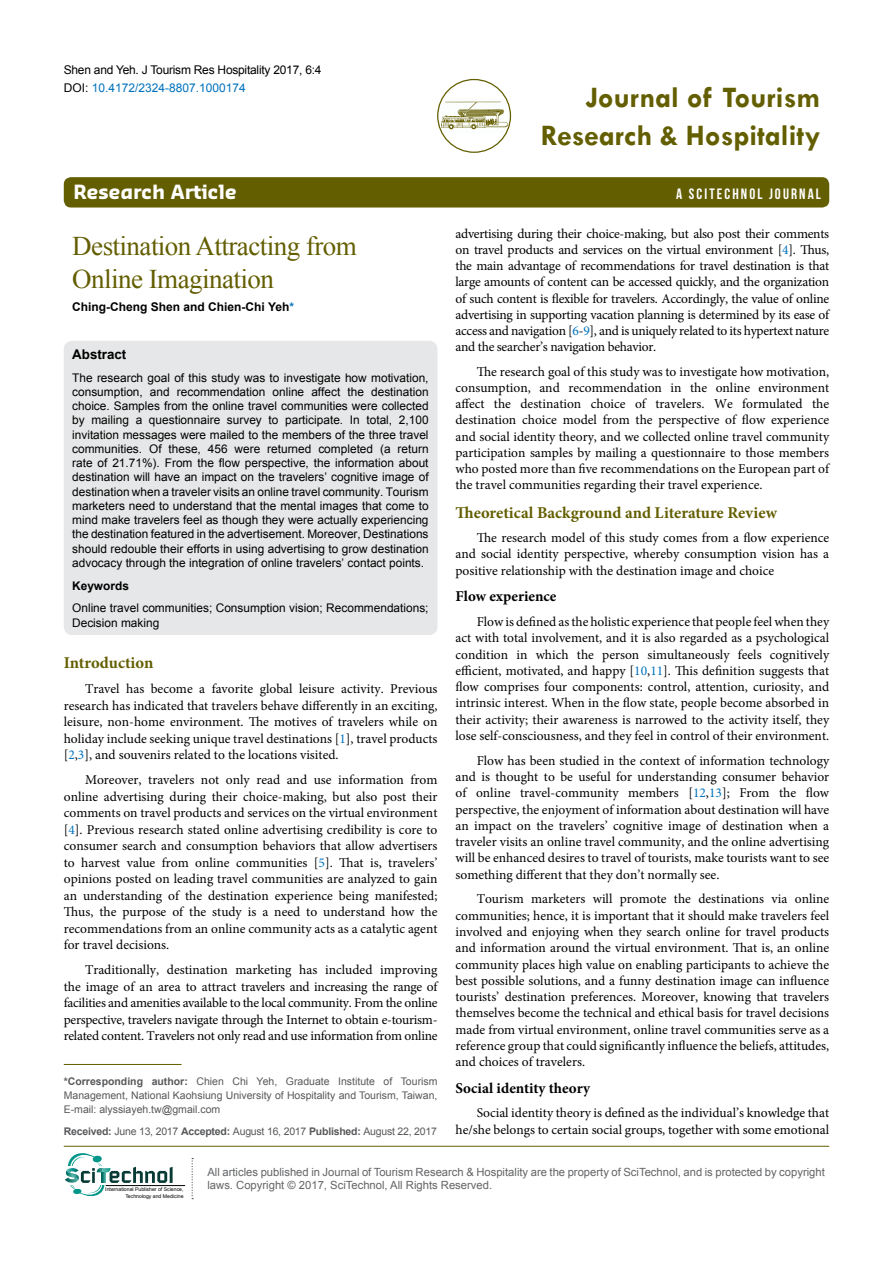
<style>
.page{position:relative;width:893px;height:1263px;background:#fff}
.page>*{position:absolute;margin:0;border:0;box-sizing:border-box;transform-origin:0 0}
.t1{font:700 30px/37.5px "Tw Cen";color:#635e00;text-align:right}
.t2{font:27px/33px "Times New Roman";letter-spacing:-.02em;color:#635e00}
.t3{font:700 19.2px "Sansa";color:#fff}
.t4{font:700 16.5px "Minion Pro";color:#635e00}
.t5{font:700 15px "Minion Pro";color:#000}
.t6{font:15px "Bebas Neue";letter-spacing:.14em;color:#fff}
.t7{font:13.5px/16.4px "Minion Pro";color:#000;text-align:justify}
.t8{font:700 13.35px "Arial";color:#000}
.t9{font:12px/18px "Arial";letter-spacing:-.02em;color:#000}
.t10{font:700 12px "Arial";color:#000}
.t11{font:11.85px/14.2px "Arial";color:#000;text-align:justify}
.t12{font:700 11.85px "Arial";color:#000}
.t13{font:11.25px/13.5px "Arial";color:#636466}
.t14{font:10.5px/13.5px "Arial";color:#58595b;text-align:justify}
.t15{font:10.5px "Arial";letter-spacing:-.02em;color:#58595b}
.t16{font:5.1px/6.1px "Arial";color:#000;text-align:right}
.s1{color:#0072bc}
.s2{font-weight:700}
</style>
<div class="page">
<div style="left:64px;top:177px;width:765px;height:30px;background:#635e00;border-radius:7px"></div>
<hr style="left:64px;top:1146px;width:765px;height:1px;background:#635e00">
<svg style="left:438px;top:98px;width:72px;height:36px"></svg>
<div style="left:437px;top:79px;width:74px;height:74px;border:1px solid #635e00;border-radius:50%"></div>
<hr style="left:106px;top:1185px;width:79px;height:1px;background:#000">
<svg style="left:192px;top:1158px;width:1px;height:41px"></svg>
<svg style="left:65px;top:1153px;width:108px;height:43px"></svg>
<div style="left:64px;top:341px;width:373px;height:294px;background:#e6e7e8;border-radius:8px"></div>
<hr style="left:64px;top:1064px;width:118px;height:1px;background:#635e00">
<p class="t9" style="left:64px;top:61px;width:259px">Shen and Yeh. J Tourism Res Hospitality 2017, 6:4<br>DOI: <span class="s1">10.4172/2324-8807.1000174</span></p>
<h1 class="t1" style="left:541px;top:78px;width:281px">Journal of Tourism<br>Research &amp; Hospitality</h1>
<h3 class="t3" style="left:74px;top:179px;width:165px">Research Article</h3>
<p class="t6" style="left:676px;top:186px;width:146px">A SCITECHNOL JOURNAL</p>
<h2 class="t2" style="left:72px;top:229px;width:286px">Destination Attracting from<br>Online Imagination</h2>
<p class="t10" style="left:72px;top:299px;width:223px">Ching-Cheng Shen and Chien-Chi Yeh<span class="s1">*</span></p>
<p class="t8" style="left:72px;top:345px;width:56px">Abstract</p>
<p class="t11" style="left:72px;top:370px;width:358px">The research goal of this study was to investigate how motivation, consumption, and recommendation online affect the destination choice. Samples from the online travel communities were collected by mailing a questionnaire survey to participate. In total, 2,100 invitation messages were mailed to the members of the three travel communities. Of these, 456 were returned completed (a return rate of 21.71%). From the flow perspective, the information about destination will have an impact on the travelers’ cognitive image of destination when a traveler visits an online travel community. Tourism marketers need to understand that the mental images that come to mind make travelers feel as though they were actually experiencing the destination featured in the advertisement. Moreover, Destinations should redouble their efforts in using advertising to grow destination advocacy through the integration of online travelers’ contact points.</p>
<p class="t12" style="left:72px;top:578px;width:58px">Keywords</p>
<p class="t11" style="left:72px;top:601px;width:358px">Online travel communities; Consumption vision; Recommendations;<br>Decision making</p>
<p class="t4" style="left:64px;top:651px;width:91px">Introduction</p>
<p class="t7" style="left:64px;top:681px;width:375px;text-indent:21px">Travel has become a favorite global leisure activity. Previous research has indicated that travelers behave differently in an exciting, leisure, non-home environment. The motives of travelers while on holiday include seeking unique travel destinations [<span class="s1">1</span>], travel products [<span class="s1">2</span>,<span class="s1">3</span>], and souvenirs related to the locations visited.</p>
<p class="t7" style="left:64px;top:772px;width:375px;text-indent:21px">Moreover, travelers not only read and use information from online advertising during their choice-making, but also post their comments on travel products and services on the virtual environment [<span class="s1">4</span>]. Previous research stated online advertising credibility is core to consumer search and consumption behaviors that allow advertisers to harvest value from online communities [<span class="s1">5</span>]. That is, travelers’ opinions posted on leading travel communities are analyzed to gain an understanding of the destination experience being manifested; Thus, the purpose of the study is a need to understand how the recommendations from an online community acts as a catalytic agent for travel decisions.</p>
<p class="t7" style="left:64px;top:962px;width:375px;text-indent:21px">Traditionally, destination marketing has included improving the image of an area to attract travelers and increasing the range of facilities and amenities available to the local community. From the online perspective, travelers navigate through the Internet to obtain e-tourism&shy;related content. Travelers not only read and use information from online</p>
<p class="t14" style="left:64px;top:1075px;width:375px"><span class="s2">*Corresponding author:</span> Chien Chi Yeh, Graduate Institute of Tourism Management, National Kaohsiung University of Hospitality and Tourism, Taiwan, E-mail: alyssiayeh.tw@gmail.com</p>
<p class="t15" style="left:64px;top:1124px;width:375px"><span class="s2">Received:</span> June 13, 2017 <span class="s2">Accepted:</span> August 16, 2017 <span class="s2">Published:</span> August 22, 2017</p>
<p class="t7" style="left:455px;top:225px;width:375px">advertising during their choice-making, but also post their comments on travel products and services on the virtual environment [<span class="s1">4</span>]. Thus, the main advantage of recommendations for travel destination is that large amounts of content can be accessed quickly, and the organization of such content is flexible for travelers. Accordingly, the value of online advertising in supporting vacation planning is determined by its ease of access and navigation [<span class="s1">6</span>-<span class="s1">9</span>], and is uniquely related to its hypertext nature and the searcher’s navigation behavior.</p>
<p class="t7" style="left:455px;top:363px;width:375px;text-indent:21px">The research goal of this study was to investigate how motivation, consumption, and recommendation in the online environment affect the destination choice of travelers. We formulated the destination choice model from the perspective of flow experience and social identity theory, and we collected online travel community participation samples by mailing a questionnaire to those members who posted more than five recommendations on the European part of the travel communities regarding their travel experience.</p>
<p class="t4" style="left:455px;top:501px;width:323px">Theoretical Background and Literature Review</p>
<p class="t7" style="left:455px;top:530px;width:375px;text-indent:21px">The research model of this study comes from a flow experience and social identity perspective, whereby consumption vision has a positive relationship with the destination image and choice</p>
<p class="t5" style="left:455px;top:586px;width:102px">Flow experience</p>
<p class="t7" style="left:455px;top:613px;width:375px;text-indent:21px">Flow is defined as the holistic experience that people feel when they act with total involvement, and it is also regarded as a psychological condition in which the person simultaneously feels cognitively efficient, motivated, and happy [<span class="s1">10</span>,<span class="s1">11</span>]. This definition suggests that flow comprises four components: control, attention, curiosity, and intrinsic interest. When in the flow state, people become absorbed in their activity; their awareness is narrowed to the activity itself, they lose self-consciousness, and they feel in control of their environment.</p>
<p class="t7" style="left:455px;top:752px;width:375px;text-indent:21px">Flow has been studied in the context of information technology and is thought to be useful for understanding consumer behavior of online travel-community members [<span class="s1">12</span>,<span class="s1">13</span>]; From the flow perspective, the enjoyment of information about destination will have an impact on the travelers’ cognitive image of destination when a traveler visits an online travel community, and the online advertising will be enhanced desires to travel of tourists, make tourists want to see something different that they don’t normally see.</p>
<p class="t7" style="left:455px;top:891px;width:375px;text-indent:21px">Tourism marketers will promote the destinations via online communities; hence, it is important that it should make travelers feel involved and enjoying when they search online for travel products and information around the virtual environment. That is, an online community places high value on enabling participants to achieve the best possible solutions, and a funny destination image can influence tourists’ destination preferences. Moreover, knowing that travelers themselves become the technical and ethical basis for travel decisions made from virtual environment, online travel communities serve as a reference group that could significantly influence the beliefs, attitudes, and choices of travelers.</p>
<p class="t5" style="left:455px;top:1077px;width:136px">Social identity theory</p>
<p class="t7" style="left:455px;top:1105px;width:375px;text-align:right">Social identity theory is defined as the individual’s knowledge that he/she belongs to certain social groups, together with some emotional</p>
<p class="t16" style="left:105px;top:1186px;width:80px">International Publisher of Science,<br>Technology and Medicine</p>
<p class="t13" style="left:207px;top:1165px;width:619px">All articles published in Journal of Tourism Research &amp; Hospitality are the property of SciTechnol, and is protected by copyright laws. Copyright © 2017, SciTechnol, All Rights Reserved.</p>
</div>
